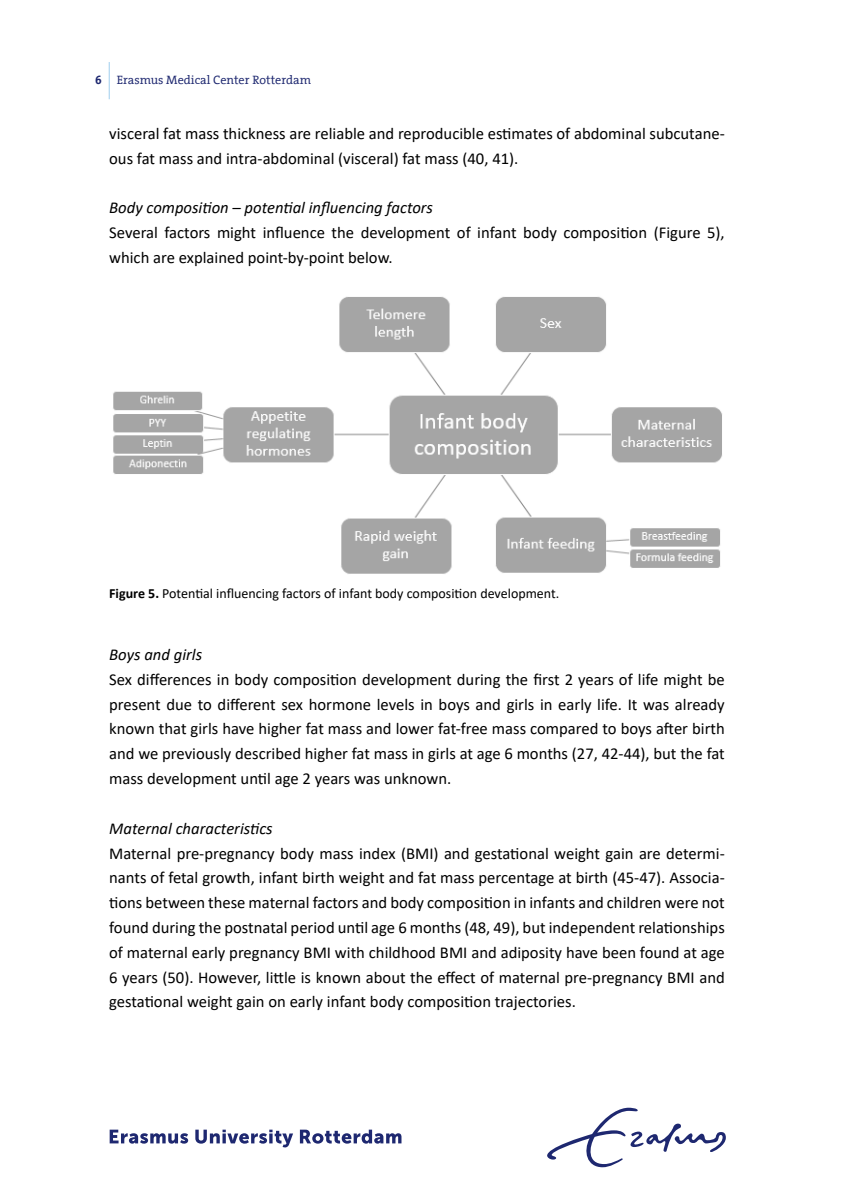
<style>
.page{position:relative;width:844px;height:1191px;background:#fff}
.page>*{position:absolute;margin:0;border:0;box-sizing:border-box;transform-origin:0 0}
.t1{font:16.62px/24.8px "Calibri";color:#000}
.t2{font:italic 16.62px "Calibri";color:#000}
.t3{font:14px "Calibri";color:#000}
.t4{font:12.25px "The Serif Office";color:#1e2870}
.s1{font-weight:700}
</style>
<div class="page">
<img style="left:113px;top:297px;width:609px;height:277px">
<svg style="left:110px;top:1129px;width:78px;height:14px"></svg>
<svg style="left:195px;top:1129px;width:98px;height:18px"></svg>
<svg style="left:300px;top:1129px;width:101px;height:14px"></svg>
<svg style="left:547px;top:1107px;width:178px;height:60px"></svg>
<hr style="left:109px;top:62px;width:1px;height:37px;background:#9fceee">
<p class="t4" style="left:95px;top:73px;width:217px"><span class="s1">6</span> Erasmus Medical Center Rotterdam</p>
<p class="t1" style="left:109px;top:121px;width:617px">visceral fat mass thickness are reliable and reproducible estimates of abdominal subcutane&shy;ous fat mass and intra-abdominal (visceral) fat mass (40, 41).</p>
<p class="t2" style="left:109px;top:196px;width:325px">Body composition – potential influencing factors</p>
<p class="t1" style="left:109px;top:220px;width:617px">Several factors might influence the development of infant body composition (Figure 5), which are explained point-by-point below.</p>
<p class="t3" style="left:109px;top:583px;width:451px"><span class="s1">Figure 5.</span> Potential influencing factors of infant body composition development.</p>
<p class="t2" style="left:109px;top:643px;width:94px">Boys and girls</p>
<p class="t1" style="left:109px;top:666px;width:617px;text-align:justify">Sex differences in body composition development during the first 2 years of life might be present due to different sex hormone levels in boys and girls in early life. It was already known that girls have higher fat mass and lower fat-free mass compared to boys after birth and we previously described higher fat mass in girls at age 6 months (27, 42-44), but the fat mass development until age 2 years was unknown.</p>
<p class="t2" style="left:109px;top:816px;width:165px">Maternal characteristics</p>
<p class="t1" style="left:109px;top:840px;width:617px;text-align:justify">Maternal pre-pregnancy body mass index (BMI) and gestational weight gain are determi&shy;nants of fetal growth, infant birth weight and fat mass percentage at birth (45-47). Associa&shy;tions between these maternal factors and body composition in infants and children were not found during the postnatal period until age 6 months (48, 49), but independent relationships of maternal early pregnancy BMI with childhood BMI and adiposity have been found at age 6 years (50). However, little is known about the effect of maternal pre-pregnancy BMI and gestational weight gain on early infant body composition trajectories.</p>
</div>
